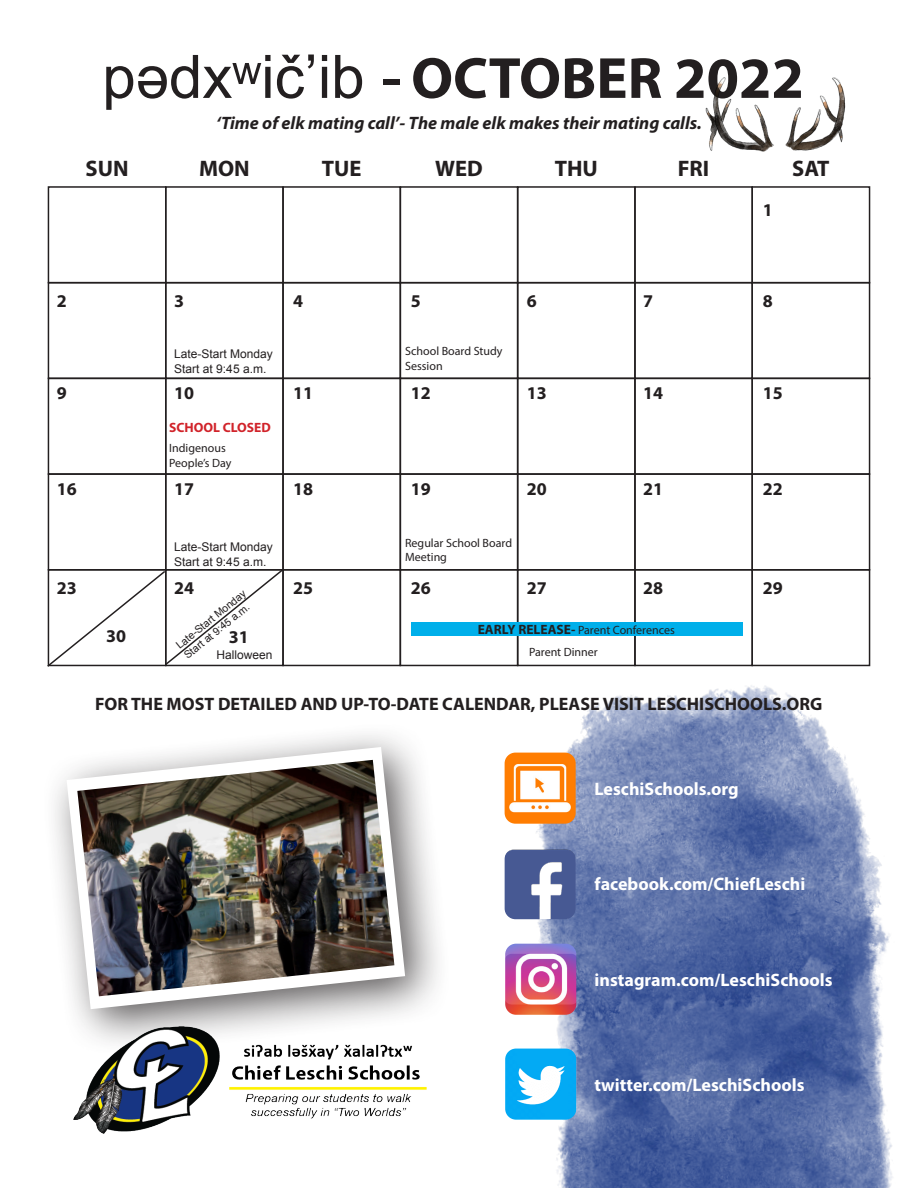
<style>
.page{position:relative;width:918px;height:1188px;background:#fff}
.page>*{position:absolute;margin:0;border:0;box-sizing:border-box;transform-origin:0 0}
.t1{font:60px "Arial";color:#231f20}
.t2{font:700 22.5px "Myriad Pro";color:#231f20}
.t3{font:700 18px "Myriad Pro";color:#231f20}
.t4{font:700 18px "Myriad Pro";color:#fff}
.t5{font:italic 700 18px "Myriad Pro";color:#231f20}
.t6{font:700 13.5px "Myriad Pro";color:#d1232a}
.t7{font:12px/14.4px "Myriad Pro";color:#231f20}
.t8{font:12px "Arial";color:#231f20}
.t9{font:10.5px "Arial";color:#231f20}
.s1{font-family:"Myriad Pro";font-weight:700;font-size:58.5px}
.s2{font-weight:700;font-size:13.5px}
</style>
<div class="page">
<img style="left:512px;top:666px;width:381px;height:522px">
<div style="left:41px;top:722px;width:411px;height:334px;background:#231f20;opacity:.75"></div>
<svg style="left:67px;top:747px;width:338px;height:262px"></svg>
<img style="left:77px;top:760px;width:317px;height:236px">
<img style="left:505px;top:753px;width:71px;height:71px">
<img style="left:505px;top:1049px;width:71px;height:71px">
<img style="left:505px;top:944px;width:71px;height:71px">
<img style="left:505px;top:848px;width:71px;height:71px">
<img style="left:73px;top:1027px;width:353px;height:107px">
<div style="left:48px;top:186px;width:118px;height:97px;border:2px solid #231f20"></div>
<div style="left:165px;top:186px;width:119px;height:97px;border:2px solid #231f20"></div>
<div style="left:282px;top:186px;width:119px;height:97px;border:2px solid #231f20"></div>
<div style="left:400px;top:186px;width:118px;height:97px;border:2px solid #231f20"></div>
<div style="left:517px;top:186px;width:119px;height:97px;border:2px solid #231f20"></div>
<div style="left:634px;top:186px;width:119px;height:97px;border:2px solid #231f20"></div>
<div style="left:752px;top:186px;width:118px;height:97px;border:2px solid #231f20"></div>
<div style="left:48px;top:282px;width:118px;height:97px;border:2px solid #231f20"></div>
<div style="left:48px;top:378px;width:118px;height:97px;border:2px solid #231f20"></div>
<div style="left:48px;top:473px;width:118px;height:98px;border:2px solid #231f20"></div>
<div style="left:165px;top:282px;width:119px;height:97px;border:2px solid #231f20"></div>
<div style="left:282px;top:282px;width:119px;height:97px;border:2px solid #231f20"></div>
<div style="left:400px;top:282px;width:118px;height:97px;border:2px solid #231f20"></div>
<div style="left:517px;top:282px;width:119px;height:97px;border:2px solid #231f20"></div>
<div style="left:634px;top:282px;width:119px;height:97px;border:2px solid #231f20"></div>
<div style="left:752px;top:282px;width:118px;height:97px;border:2px solid #231f20"></div>
<div style="left:165px;top:378px;width:119px;height:97px;border:2px solid #231f20"></div>
<div style="left:282px;top:378px;width:119px;height:97px;border:2px solid #231f20"></div>
<div style="left:400px;top:378px;width:118px;height:97px;border:2px solid #231f20"></div>
<div style="left:517px;top:378px;width:119px;height:97px;border:2px solid #231f20"></div>
<div style="left:634px;top:378px;width:119px;height:97px;border:2px solid #231f20"></div>
<div style="left:752px;top:378px;width:118px;height:97px;border:2px solid #231f20"></div>
<div style="left:165px;top:473px;width:119px;height:98px;border:2px solid #231f20"></div>
<div style="left:282px;top:473px;width:119px;height:98px;border:2px solid #231f20"></div>
<div style="left:400px;top:473px;width:118px;height:98px;border:2px solid #231f20"></div>
<div style="left:517px;top:473px;width:119px;height:98px;border:2px solid #231f20"></div>
<div style="left:634px;top:473px;width:119px;height:98px;border:2px solid #231f20"></div>
<div style="left:752px;top:473px;width:118px;height:98px;border:2px solid #231f20"></div>
<div style="left:282px;top:569px;width:119px;height:97px;border:2px solid #231f20"></div>
<div style="left:400px;top:569px;width:118px;height:97px;border:2px solid #231f20"></div>
<div style="left:517px;top:569px;width:119px;height:97px;border:2px solid #231f20"></div>
<div style="left:634px;top:569px;width:119px;height:97px;border:2px solid #231f20"></div>
<div style="left:752px;top:569px;width:118px;height:97px;border:2px solid #231f20"></div>
<div style="left:411px;top:622px;width:331px;height:14px;background:#00afea"></div>
<svg style="left:47px;top:567px;width:238px;height:100px"></svg>
<img style="left:705px;top:77px;width:141px;height:75px">
<p class="t1" style="left:102px;top:38px;width:703px">pədxʷič’ib - <span class="s1">OCTOBER 2022</span></p>
<p class="t5" style="left:216px;top:111px;width:487px">‘Time of elk mating call’- The male elk makes their mating calls.</p>
<p class="t2" style="left:86px;top:154px;width:45px">SUN</p>
<p class="t2" style="left:199px;top:154px;width:52px">MON</p>
<p class="t2" style="left:322px;top:154px;width:41px">TUE</p>
<p class="t2" style="left:435px;top:154px;width:49px">WED</p>
<p class="t2" style="left:555px;top:154px;width:45px">THU</p>
<p class="t2" style="left:678px;top:154px;width:33px">FRI</p>
<p class="t2" style="left:792px;top:154px;width:39px">SAT</p>
<p class="t3" style="left:763px;top:198px;width:11px">1</p>
<p class="t3" style="left:57px;top:289px;width:11px">2</p>
<p class="t3" style="left:174px;top:289px;width:11px">3</p>
<p class="t3" style="left:293px;top:289px;width:11px">4</p>
<p class="t3" style="left:411px;top:289px;width:11px">5</p>
<p class="t3" style="left:527px;top:289px;width:11px">6</p>
<p class="t3" style="left:643px;top:289px;width:11px">7</p>
<p class="t3" style="left:763px;top:289px;width:11px">8</p>
<p class="t8" style="left:174px;top:346px;width:100px">Late-Start Monday</p>
<p class="t8" style="left:174px;top:360px;width:94px">Start at 9:45 a.m.</p>
<p class="t7" style="left:405px;top:344px;width:99px">School Board Study<br>Session</p>
<p class="t3" style="left:57px;top:381px;width:11px">9</p>
<p class="t3" style="left:174px;top:381px;width:21px">10</p>
<p class="t3" style="left:293px;top:381px;width:21px">11</p>
<p class="t3" style="left:411px;top:381px;width:21px">12</p>
<p class="t3" style="left:527px;top:381px;width:21px">13</p>
<p class="t3" style="left:643px;top:381px;width:21px">14</p>
<p class="t3" style="left:763px;top:381px;width:21px">15</p>
<p class="t6" style="left:169px;top:419px;width:103px">SCHOOL CLOSED</p>
<p class="t7" style="left:169px;top:441px;width:64px">Indigenous<br>People’s Day</p>
<p class="t3" style="left:57px;top:478px;width:21px">16</p>
<p class="t3" style="left:174px;top:478px;width:21px">17</p>
<p class="t3" style="left:293px;top:478px;width:21px">18</p>
<p class="t3" style="left:411px;top:478px;width:21px">19</p>
<p class="t3" style="left:527px;top:478px;width:21px">20</p>
<p class="t3" style="left:643px;top:478px;width:21px">21</p>
<p class="t3" style="left:763px;top:478px;width:21px">22</p>
<p class="t7" style="left:405px;top:535px;width:108px">Regular School Board<br>Meeting</p>
<p class="t8" style="left:174px;top:539px;width:100px">Late-Start Monday</p>
<p class="t8" style="left:174px;top:554px;width:94px">Start at 9:45 a.m.</p>
<p class="t9" style="left:173px;top:641px;width:88px;rotate:-39deg">Late-Start Monday</p>
<p class="t3" style="left:57px;top:577px;width:21px">23</p>
<p class="t3" style="left:174px;top:577px;width:21px">24</p>
<p class="t3" style="left:293px;top:577px;width:21px">25</p>
<p class="t3" style="left:411px;top:577px;width:21px">26</p>
<p class="t3" style="left:527px;top:577px;width:21px">27</p>
<p class="t3" style="left:643px;top:577px;width:21px">28</p>
<p class="t3" style="left:763px;top:577px;width:21px">29</p>
<p class="t9" style="left:181px;top:651px;width:82px;rotate:-39deg">Start at 9:45 a.m.</p>
<p class="t7" style="left:478px;top:623px;width:199px"><span class="s2">EARLY RELEASE-</span> Parent Conferences</p>
<p class="t3" style="left:106px;top:624px;width:21px">30</p>
<p class="t3" style="left:229px;top:626px;width:21px">31</p>
<p class="t7" style="left:529px;top:645px;width:70px">Parent Dinner</p>
<p class="t8" style="left:217px;top:647px;width:58px">Halloween</p>
<p class="t3" style="left:95px;top:692px;width:729px">FOR THE MOST DETAILED AND UP-TO-DATE CALENDAR, PLEASE VISIT LESCHISCHOOLS.ORG</p>
<p class="t4" style="left:595px;top:777px;width:146px">LeschiSchools.org</p>
<p class="t4" style="left:595px;top:873px;width:212px">facebook.com/ChiefLeschi</p>
<p class="t4" style="left:595px;top:968px;width:240px">instagram.com/LeschiSchools</p>
<p class="t4" style="left:595px;top:1073px;width:212px">twitter.com/LeschiSchools</p>
</div>
